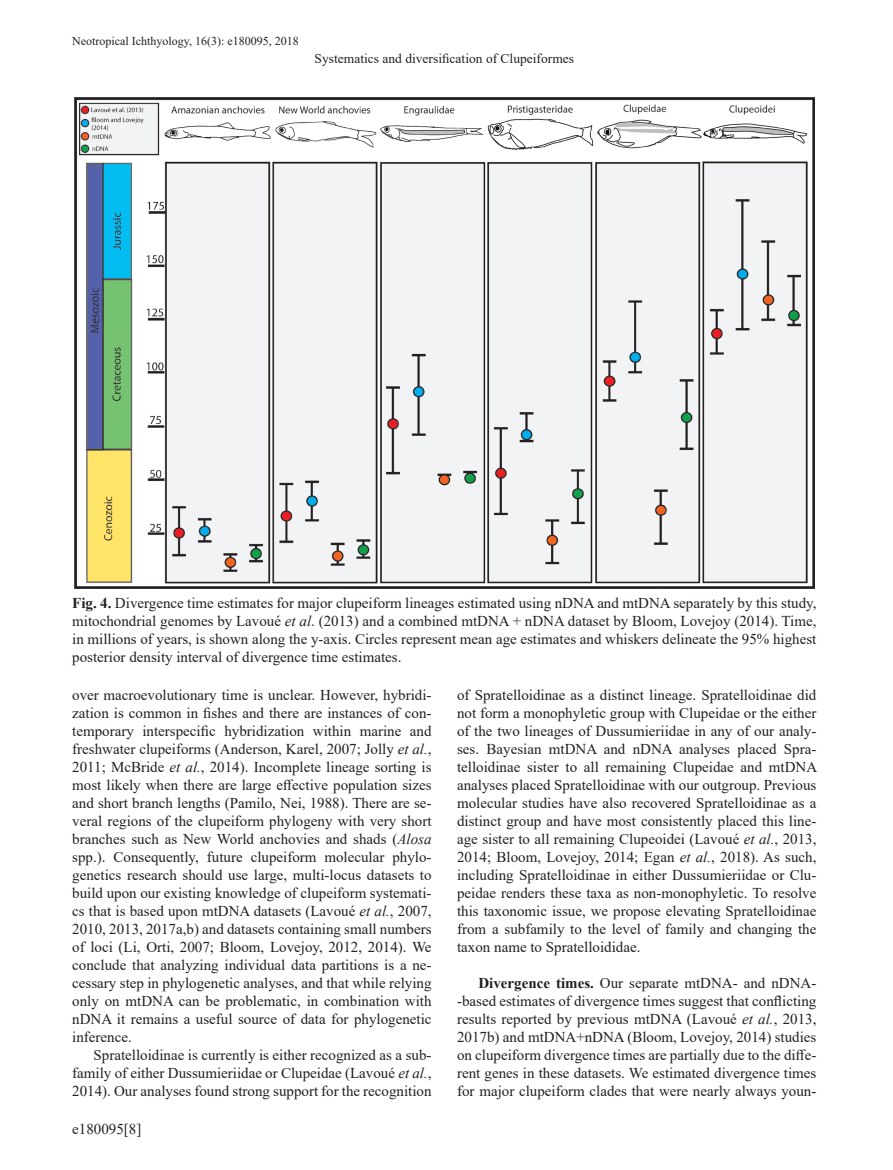
<style>
.page{position:relative;width:893px;height:1170px;background:#fff}
.page>*{position:absolute;margin:0;border:0;box-sizing:border-box;transform-origin:0 0}
.Texto{font:15px/18px "Times New Roman";color:#231f20;text-align:justify}
.Legendas{font:15px/18px "Times New Roman";color:#231f20;text-align:justify}
.Texto_parágrafo_inic{font:15px/18px "Times New Roman";color:#231f20;text-align:justify}
.t1{font:13.5px "Times New Roman";color:#231f20}
.t2{font:12px "Times New Roman";color:#231f20}
.s1{font-weight:700}
.s2{font-style:italic}
</style>
<div class="page">
<img style="left:75px;top:98px;width:739px;height:490px">
<p class="t2" style="left:72px;top:32px;width:228px">Neotropical Ichthyology, 16(3): e180095, 2018</p>
<p class="t1" style="left:315px;top:48px;width:261px">Systematics and diversification of Clupeiformes</p>
<p class="Legendas" style="left:72px;top:593px;width:746px"><span class="s1">Fig. 4.</span> Divergence time estimates for major clupeiform lineages estimated using nDNA and mtDNA separately by this study, mitochondrial genomes by Lavoué <span class="s2">et al</span>. (2013) and a combined mtDNA + nDNA dataset by Bloom, Lovejoy (2014). Time, in millions of years, is shown along the y-axis. Circles represent mean age estimates and whiskers delineate the 95% highest posterior density interval of divergence time estimates.</p>
<p class="Texto" style="left:72px;top:685px;width:361px">over macroevolutionary time is unclear. However, hybridi&shy;zation is common in fishes and there are instances of con&shy;temporary interspecific hybridization within marine and freshwater clupeiforms (Anderson, Karel, 2007; Jolly <span class="s2">et al.</span>, 2011; McBride <span class="s2">et al.</span>, 2014). Incomplete lineage sorting is most likely when there are large effective population sizes and short branch lengths (Pamilo, Nei, 1988). There are se&shy;veral regions of the clupeiform phylogeny with very short branches such as New World anchovies and shads (<span class="s2">Alosa </span>spp.). Consequently, future clupeiform molecular phylo&shy;genetics research should use large, multi-locus datasets to build upon our existing knowledge of clupeiform systemati&shy;cs that is based upon mtDNA datasets (Lavoué <span class="s2">et al.</span>, 2007, 2010, 2013, 2017a,b) and datasets containing small numbers of loci (Li, Orti, 2007; Bloom, Lovejoy, 2012, 2014). We conclude that analyzing individual data partitions is a ne&shy;cessary step in phylogenetic analyses, and that while relying only on mtDNA can be problematic, in combination with nDNA it remains a useful source of data for phylogenetic inference.</p>
<p class="Texto" style="left:72px;top:1045px;width:361px;text-indent:21px">Spratelloidinae is currently is either recognized as a sub&shy;family of either Dussumieriidae or Clupeidae (Lavoué <span class="s2">et al.</span>, 2014). Our analyses found strong support for the recognition</p>
<p class="Texto" style="left:72px;top:1119px;width:71px">e180095[8]</p>
<p class="Texto" style="left:457px;top:685px;width:362px">of Spratelloidinae as a distinct lineage. Spratelloidinae did not form a monophyletic group with Clupeidae or the either of the two lineages of Dussumieriidae in any of our analy&shy;ses. Bayesian mtDNA and nDNA analyses placed Spra&shy;telloidinae sister to all remaining Clupeidae and mtDNA analyses placed Spratelloidinae with our outgroup. Previous molecular studies have also recovered Spratelloidinae as a distinct group and have most consistently placed this line&shy;age sister to all remaining Clupeoidei (Lavoué <span class="s2">et al.</span>, 2013, 2014; Bloom, Lovejoy, 2014; Egan <span class="s2">et al.</span>, 2018). As such, including Spratelloidinae in either Dussumieriidae or Clu&shy;peidae renders these taxa as non-monophyletic. To resolve this taxonomic issue, we propose elevating Spratelloidinae from a subfamily to the level of family and changing the taxon name to Spratelloididae.</p>
<p class="Texto_parágrafo_inic" style="left:457px;top:973px;width:361px;text-indent:21px"><span class="s1">Divergence times.</span> Our separate mtDNA- and nDNA--based estimates of divergence times suggest that conflicting results reported by previous mtDNA (Lavoué <span class="s2">et al.</span>, 2013, 2017b) and mtDNA+nDNA (Bloom, Lovejoy, 2014) studies on clupeiform divergence times are partially due to the diffe&shy;rent genes in these datasets. We estimated divergence times for major clupeiform clades that were nearly always youn-</p>
</div>
